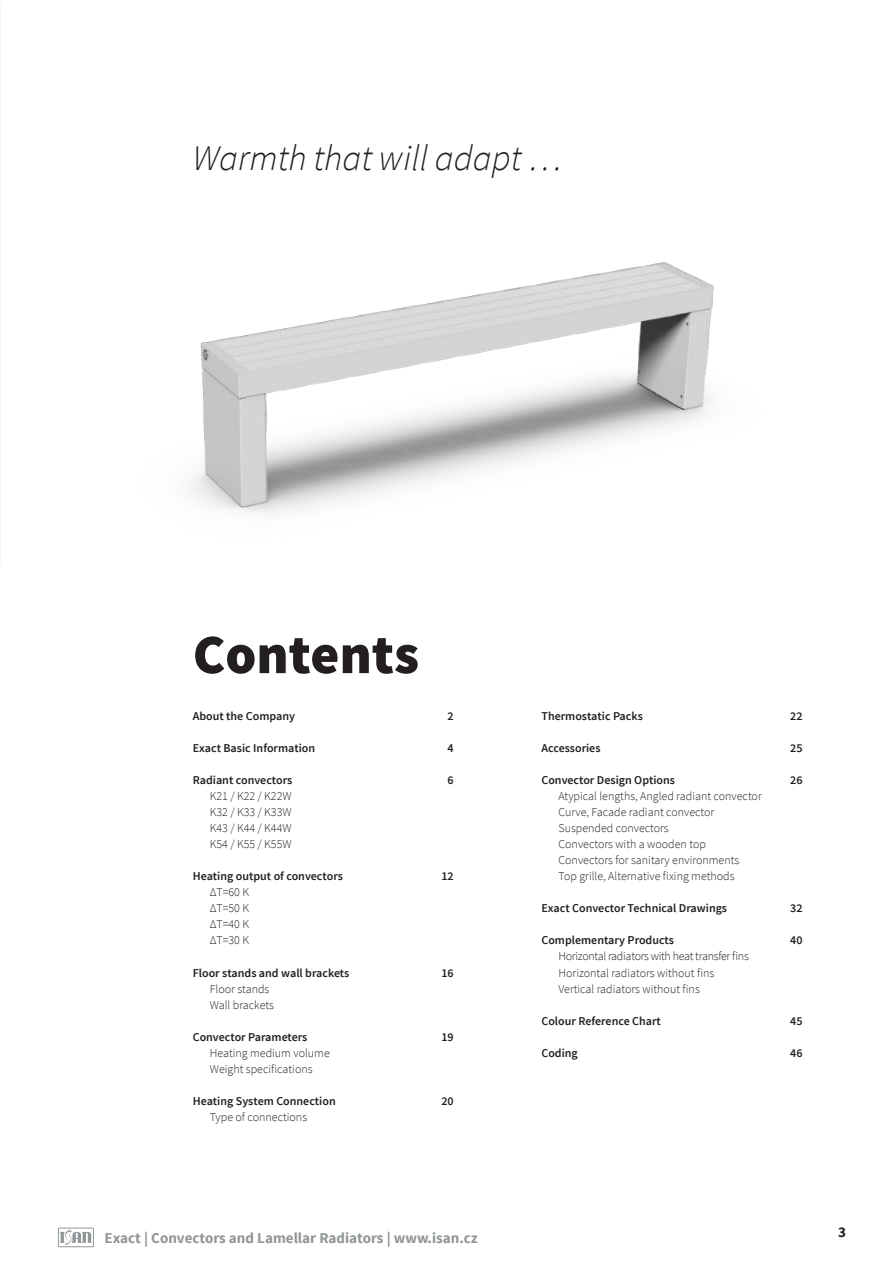
<style>
.page{position:relative;width:893px;height:1263px;background:#fff}
.page>*{position:absolute;margin:0;border:0;box-sizing:border-box;transform-origin:0 0}
.t1{font:900 55.5px "Source Sans Pro";color:#231f20}
.t2{font:italic 300 36px "Source Sans Pro";color:#231f20}
.t3{font:700 15px "Source Sans Pro";color:#919698}
.t4{font:700 15px "Source Sans Pro";color:#231f20}
.t5{font:300 12px/16px "Source Sans Pro";color:#231f20}
.t6{font:600 12px "Source Sans Pro";color:#231f20}
</style>
<div class="page">
<div style="left:58px;top:1227px;width:36px;height:20px;border:1px solid #919698"></div>
<svg style="left:60px;top:1229px;width:32px;height:16px"></svg>
<img style="left:191px;top:262px;width:523px;height:251px">
<h2 class="t2" style="left:193px;top:137px;width:371px">Warmth that will adapt …</h2>
<h1 class="t1" style="left:193px;top:618px;width:228px">Contents</h1>
<p class="t6" style="left:193px;top:708px;width:104px">About the Company</p>
<p class="t6" style="left:448px;top:708px;width:8px">2</p>
<p class="t6" style="left:193px;top:740px;width:124px">Exact Basic Information</p>
<p class="t6" style="left:448px;top:740px;width:8px">4</p>
<p class="t6" style="left:193px;top:772px;width:101px">Radiant convectors</p>
<p class="t6" style="left:448px;top:772px;width:8px">6</p>
<p class="t5" style="left:210px;top:788px;width:83px;text-align:justify">K21 / K22 / K22W K32 / K33 / K33W K43 / K44 / K44W K54 / K55 / K55W</p>
<p class="t6" style="left:193px;top:869px;width:152px">Heating output of convectors</p>
<p class="t6" style="left:441px;top:869px;width:14px">12</p>
<p class="t5" style="left:210px;top:884px;width:41px;text-align:justify">ΔT=60 K ΔT=50 K ΔT=40 K ΔT=30 K</p>
<p class="t6" style="left:193px;top:965px;width:158px">Floor stands and wall brackets</p>
<p class="t6" style="left:441px;top:965px;width:14px">16</p>
<p class="t5" style="left:210px;top:981px;width:66px">Floor stands<br>Wall brackets</p>
<p class="t6" style="left:193px;top:1029px;width:116px">Convector Parameters</p>
<p class="t6" style="left:441px;top:1029px;width:14px">19</p>
<p class="t5" style="left:210px;top:1045px;width:122px">Heating medium volume<br>Weight specifications</p>
<p class="t6" style="left:193px;top:1093px;width:144px">Heating System Connection</p>
<p class="t6" style="left:441px;top:1093px;width:14px">20</p>
<p class="t5" style="left:210px;top:1109px;width:99px">Type of connections</p>
<p class="t3" style="left:104px;top:1228px;width:375px">Exact | Convectors and Lamellar Radiators | www.isan.cz</p>
<p class="t6" style="left:541px;top:708px;width:103px">Thermostatic Packs</p>
<p class="t6" style="left:790px;top:708px;width:14px">22</p>
<p class="t6" style="left:541px;top:740px;width:61px">Accessories</p>
<p class="t6" style="left:790px;top:740px;width:14px">25</p>
<p class="t6" style="left:541px;top:772px;width:135px">Convector Design Options</p>
<p class="t6" style="left:790px;top:772px;width:14px">26</p>
<p class="t5" style="left:558px;top:788px;width:205px">Atypical lengths, Angled radiant convector Curve, Facade radiant convector Suspended convectors<br>Convectors with a wooden top Convectors for sanitary environments<br>Top grille, Alternative fixing methods</p>
<p class="t6" style="left:541px;top:901px;width:187px">Exact Convector Technical Drawings</p>
<p class="t6" style="left:790px;top:901px;width:14px">32</p>
<p class="t6" style="left:541px;top:933px;width:134px">Complementary Products</p>
<p class="t6" style="left:790px;top:933px;width:14px">40</p>
<p class="t5" style="left:558px;top:948px;width:192px">Horizontal radiators with heat transfer fins<br>Horizontal radiators without fins<br>Vertical radiators without fins</p>
<p class="t6" style="left:541px;top:1013px;width:121px">Colour Reference Chart</p>
<p class="t6" style="left:790px;top:1013px;width:14px">45</p>
<p class="t6" style="left:541px;top:1045px;width:38px">Coding</p>
<p class="t6" style="left:790px;top:1045px;width:14px">46</p>
<p class="t4" style="left:838px;top:1222px;width:9px">3</p>
</div>
